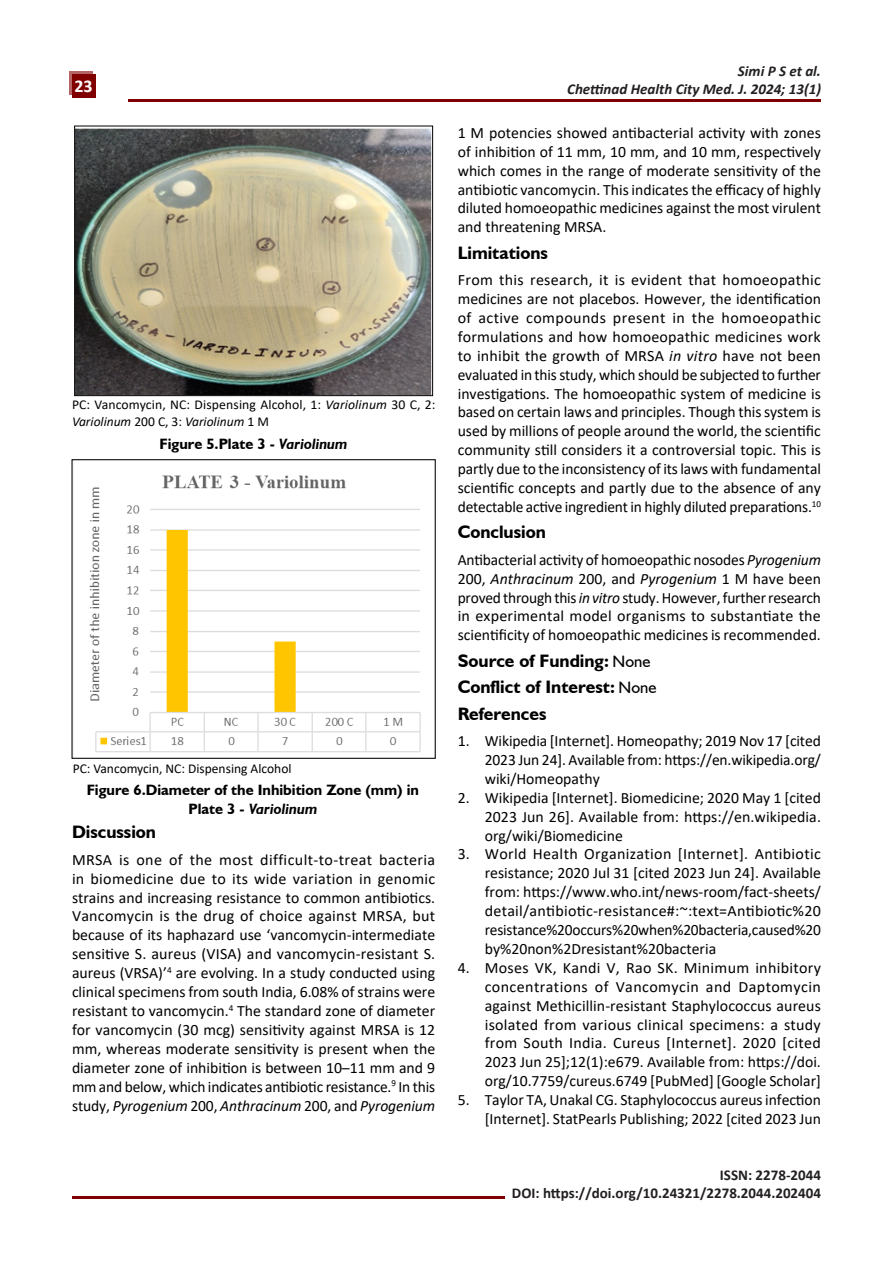
<style>
.page{position:relative;width:893px;height:1263px;background:#fff}
.page>*{position:absolute;margin:0;border:0;box-sizing:border-box;transform-origin:0 0}
.t1{font:700 18px "Humanist 521 BT";color:#000}
.t2{font:700 18px "Calibri";color:#fff}
.t3{font:15.75px/18.9px "Calibri";color:#000;text-align:justify}
.Body_Text{font:700 15px/18.9px "Humanist 521 BT";color:#000;text-align:center}
.t4{font:700 15px/18px "Calibri";color:#231f20;text-align:right}
.t5{font:italic 700 15px/18px "Calibri";color:#231f20;text-align:right}
.t6{font:13.5px/16.5px "Calibri";color:#000}
.s1{font-style:italic}
.s2{font-weight:400;font-size:16.5px}
</style>
<div class="page">
<div style="left:69px;top:71px;width:23px;height:23px;background:#b46666"></div>
<div style="left:72px;top:74px;width:23px;height:23px;background:#800000"></div>
<hr style="left:128px;top:100px;width:693px;height:2px;background:#800000">
<hr style="left:72px;top:1196px;width:433px;height:2px;background:#800000">
<img style="left:89px;top:475px;width:332px;height:278px">
<div style="left:72px;top:459px;width:364px;height:300px;border:1px solid #000"></div>
<img style="left:76px;top:128px;width:355px;height:266px">
<div style="left:74px;top:126px;width:359px;height:270px;border:1px solid #000"></div>
<p class="t2" style="left:74px;top:74px;width:20px">23</p>
<p class="t6" style="left:72px;top:396px;width:365px">PC: Vancomycin, NC: Dispensing Alcohol, 1: <span class="s1">Variolinum</span> 30 C, 2:<br><span class="s1">Variolinum</span> 200 C, 3: <span class="s1">Variolinum</span> 1 M</p>
<p class="Body_Text" style="left:160px;top:434px;width:189px">Figure 5.Plate 3 - <span class="s1">Variolinum</span></p>
<p class="t6" style="left:73px;top:760px;width:220px">PC: Vancomycin, NC: Dispensing Alcohol</p>
<p class="Body_Text" style="left:87px;top:780px;width:334px">Figure 6.Diameter of the Inhibition Zone (mm) in<br>Plate 3 - <span class="s1">Variolinum</span></p>
<p class="t1" style="left:72px;top:821px;width:86px">Discussion</p>
<p class="t3" style="left:72px;top:850px;width:365px">MRSA is one of the most difficult-to-treat bacteria in biomedicine due to its wide variation in genomic strains and increasing resistance to common antibiotics.<br>Vancomycin is the drug of choice against MRSA, but because of its haphazard use ‘vancomycin-intermediate sensitive S. aureus (VISA) and vancomycin-resistant S. aureus (VRSA)’<sup>4</sup> are evolving. In a study conducted using clinical specimens from south India, 6.08% of strains were resistant to vancomycin.<sup>4</sup> The standard zone of diameter for vancomycin (30 mcg) sensitivity against MRSA is 12 mm, whereas moderate sensitivity is present when the diameter zone of inhibition is between 10–11 mm and 9 mm and below, which indicates antibiotic resistance.<sup>9</sup> In this study, <span class="s1">Pyrogenium</span> 200, <span class="s1">Anthracinum</span> 200, and <span class="s1">Pyrogenium</span></p>
<p class="t5" style="left:567px;top:61px;width:255px">Simi P S et al.<br>Chettinad Health City Med. J. 2024; 13(1)</p>
<p class="t3" style="left:458px;top:123px;width:365px">1 M potencies showed antibacterial activity with zones of inhibition of 11 mm, 10 mm, and 10 mm, respectively which comes in the range of moderate sensitivity of the antibiotic vancomycin. This indicates the efficacy of highly diluted homoeopathic medicines against the most virulent and threatening MRSA.</p>
<p class="t1" style="left:458px;top:241px;width:92px">Limitations</p>
<p class="t3" style="left:458px;top:270px;width:365px">From this research, it is evident that homoeopathic medicines are not placebos. However, the identification of active compounds present in the homoeopathic formulations and how homoeopathic medicines work to inhibit the growth of MRSA <span class="s1">in vitro</span> have not been evaluated in this study, which should be subjected to further investigations. The homoeopathic system of medicine is based on certain laws and principles. Though this system is used by millions of people around the world, the scientific community still considers it a controversial topic. This is partly due to the inconsistency of its laws with fundamental scientific concepts and partly due to the absence of any detectable active ingredient in highly diluted preparations.<sup>10</sup></p>
<p class="t1" style="left:458px;top:521px;width:90px">Conclusion</p>
<p class="t3" style="left:458px;top:550px;width:365px">Antibacterial activity of homoeopathic nosodes <span class="s1">Pyrogenium </span>200, <span class="s1">Anthracinum</span> 200, and <span class="s1">Pyrogenium</span> 1 M have been proved through this <span class="s1">in vitro</span> study. However, further research in experimental model organisms to substantiate the scientificity of homoeopathic medicines is recommended.</p>
<p class="t1" style="left:458px;top:649px;width:194px">Source of Funding: <span class="s2">None</span></p>
<p class="t1" style="left:458px;top:676px;width:200px">Conflict of Interest: <span class="s2">None</span></p>
<p class="t1" style="left:458px;top:702px;width:90px">References</p>
<p class="t3" style="left:485px;top:731px;width:338px;text-indent:-27px">1. Wikipedia [Internet]. Homeopathy; 2019 Nov 17 [cited 2023 Jun 24]. Available from: https://en.wikipedia.org/ wiki/Homeopathy</p>
<p class="t3" style="left:485px;top:788px;width:338px;text-indent:-27px">2. Wikipedia [Internet]. Biomedicine; 2020 May 1 [cited 2023 Jun 26]. Available from: https://en.wikipedia. org/wiki/Biomedicine</p>
<p class="t3" style="left:485px;top:844px;width:338px;text-indent:-27px">3. World Health Organization [Internet]. Antibiotic resistance; 2020 Jul 31 [cited 2023 Jun 24]. Available from: https://www.who.int/news-room/fact-sheets/ detail/antibiotic-resistance#:~:text=Antibiotic%20 resistance%20occurs%20when%20bacteria,caused%20 by%20non%2Dresistant%20bacteria</p>
<p class="t3" style="left:485px;top:958px;width:338px;text-indent:-27px">4. Moses VK, Kandi V, Rao SK. Minimum inhibitory concentrations of Vancomycin and Daptomycin against Methicillin-resistant Staphylococcus aureus isolated from various clinical specimens: a study from South India. Cureus [Internet]. 2020 [cited 2023 Jun 25];12(1):e679. Available from: https://doi. org/10.7759/cureus.6749 [PubMed] [Google Scholar]</p>
<p class="t3" style="left:458px;top:1090px;width:365px;text-align:right">5. Taylor TA, Unakal CG. Staphylococcus aureus infection [Internet]. StatPearls Publishing; 2022 [cited 2023 Jun</p>
<p class="t4" style="left:512px;top:1165px;width:311px">ISSN: 2278-2044<br>DOI: https://doi.org/10.24321/2278.2044.202404</p>
</div>
